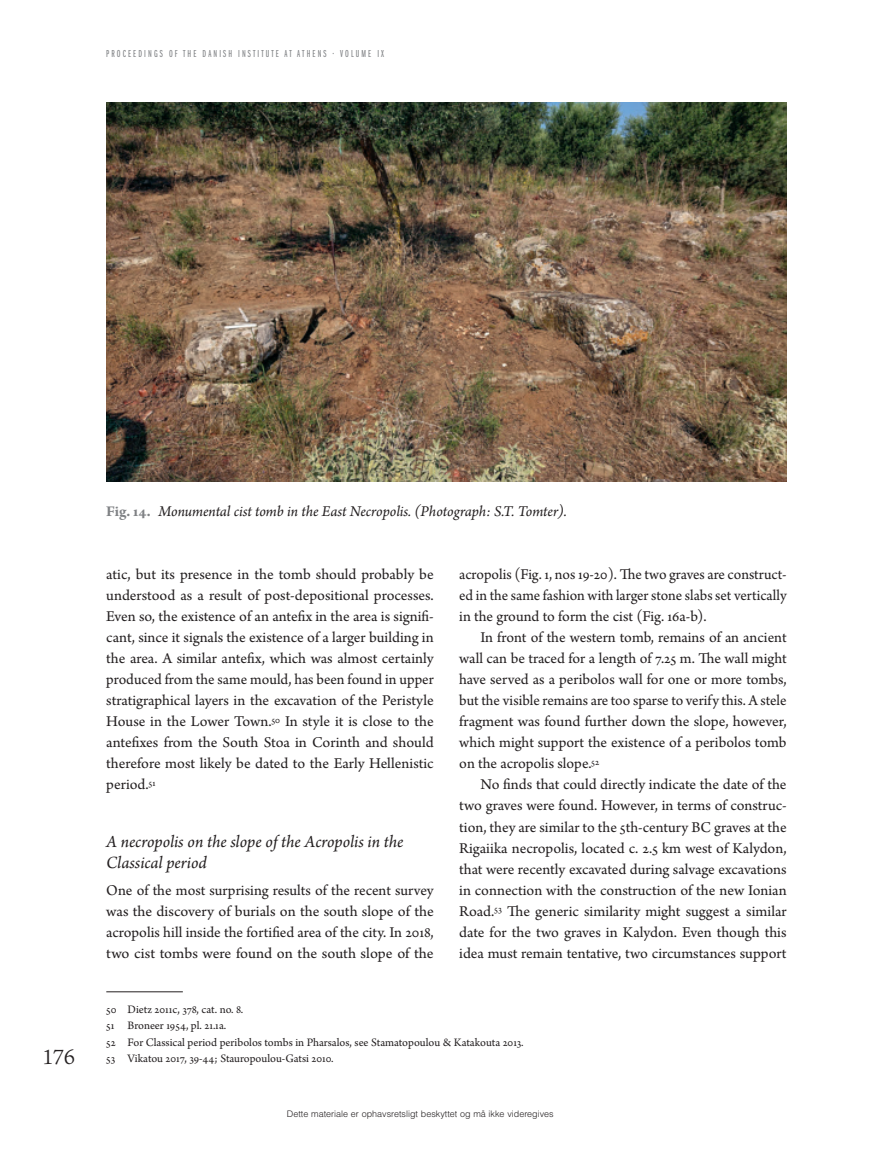
<style>
.page{position:relative;width:893px;height:1170px;background:#fff}
.page>*{position:absolute;margin:0;border:0;box-sizing:border-box;transform-origin:0 0}
.t1{font:300 22.5px "Adobe Jenson Pro";color:#231f20}
.t2{font:italic 18px/21px "Arno Pro";letter-spacing:-.005em;color:#231f20}
.t3{font:15.75px/21px "Arno Pro";color:#231f20;text-align:justify}
.t4{font:italic 15.75px "Arno Pro";letter-spacing:-.005em;color:#231f20}
.t5{font:12px/16.5px "Arno Pro";color:#231f20}
.t6{font:10.5px "ITC Franklin Gothic Std Bk X Cp";letter-spacing:.2em;color:#808285}
.t7{font:300 9px "Helvetica LT Std";color:#231f20}
.s1{font-weight:700;font-style:normal;color:#808285}
</style>
<div class="page">
<hr style="left:106px;top:991px;width:77px;height:1px;background:#231f20">
<img style="left:106px;top:102px;width:681px;height:379px">
<p class="t6" style="left:106px;top:48px;width:279px">PROCEEDINGS OF THE DANISH INSTITUTE AT ATHENS ∙ VOLUME IX</p>
<h1 class="t1" style="left:43px;top:1043px;width:34px">176</h1>
<p class="t4" style="left:106px;top:502px;width:462px"><span class="s1">Fig. 14.</span> Monumental cist tomb in the East Necropolis. (Photograph: S.T. Tomter).</p>
<p class="t3" style="left:106px;top:565px;width:329px">atic, but its presence in the tomb should probably be understood as a result of post-depositional processes.<br>Even so, the existence of an antefix in the area is signifi&shy;cant, since it signals the existence of a larger building in the area. A similar antefix, which was almost certainly produced from the same mould, has been found in upper stratigraphical layers in the excavation of the Peristyle House in the Lower Town.<sup>50</sup> In style it is close to the antefixes from the South Stoa in Corinth and should therefore most likely be dated to the Early Hellenistic period.<sup>51</sup></p>
<p class="t2" style="left:106px;top:831px;width:299px">A necropolis on the slope of the Acropolis in the<br>Classical period</p>
<p class="t3" style="left:106px;top:880px;width:329px">One of the most surprising results of the recent survey was the discovery of burials on the south slope of the acropolis hill inside the fortified area of the city. In 2018, two cist tombs were found on the south slope of the</p>
<p class="t3" style="left:459px;top:565px;width:329px">acropolis (Fig. 1, nos 19-20). The two graves are construct&shy;ed in the same fashion with larger stone slabs set vertically in the ground to form the cist (Fig. 16a-b).</p>
<p class="t3" style="left:459px;top:628px;width:329px;text-indent:21px">In front of the western tomb, remains of an ancient wall can be traced for a length of 7.25 m. The wall might have served as a peribolos wall for one or more tombs, but the visible remains are too sparse to verify this. A stele fragment was found further down the slope, however, which might support the existence of a peribolos tomb on the acropolis slope.<sup>52</sup></p>
<p class="t3" style="left:459px;top:775px;width:329px;text-indent:21px">No finds that could directly indicate the date of the two graves were found. However, in terms of construc&shy;tion, they are similar to the 5th-century BC graves at the Rigaiika necropolis, located c. 2.5 km west of Kalydon, that were recently excavated during salvage excavations in connection with the construction of the new Ionian Road.<sup>53</sup> The generic similarity might suggest a similar date for the two graves in Kalydon. Even though this idea must remain tentative, two circumstances support</p>
<p class="t5" style="left:106px;top:1001px;width:419px">50 Dietz 2011c, 378, cat. no. 8.<br>51 Broneer 1954, pl. 21.1a.<br>52 For Classical period peribolos tombs in Pharsalos, see Stamatopoulou &amp; Katakouta 2013.<br>53 Vikatou 2017, 39-44; Stauropoulou-Gatsi 2010.</p>
<p class="t7" style="left:287px;top:1107px;width:268px">Dette materiale er ophavsretsligt beskyttet og må ikke videregives</p>
</div>
